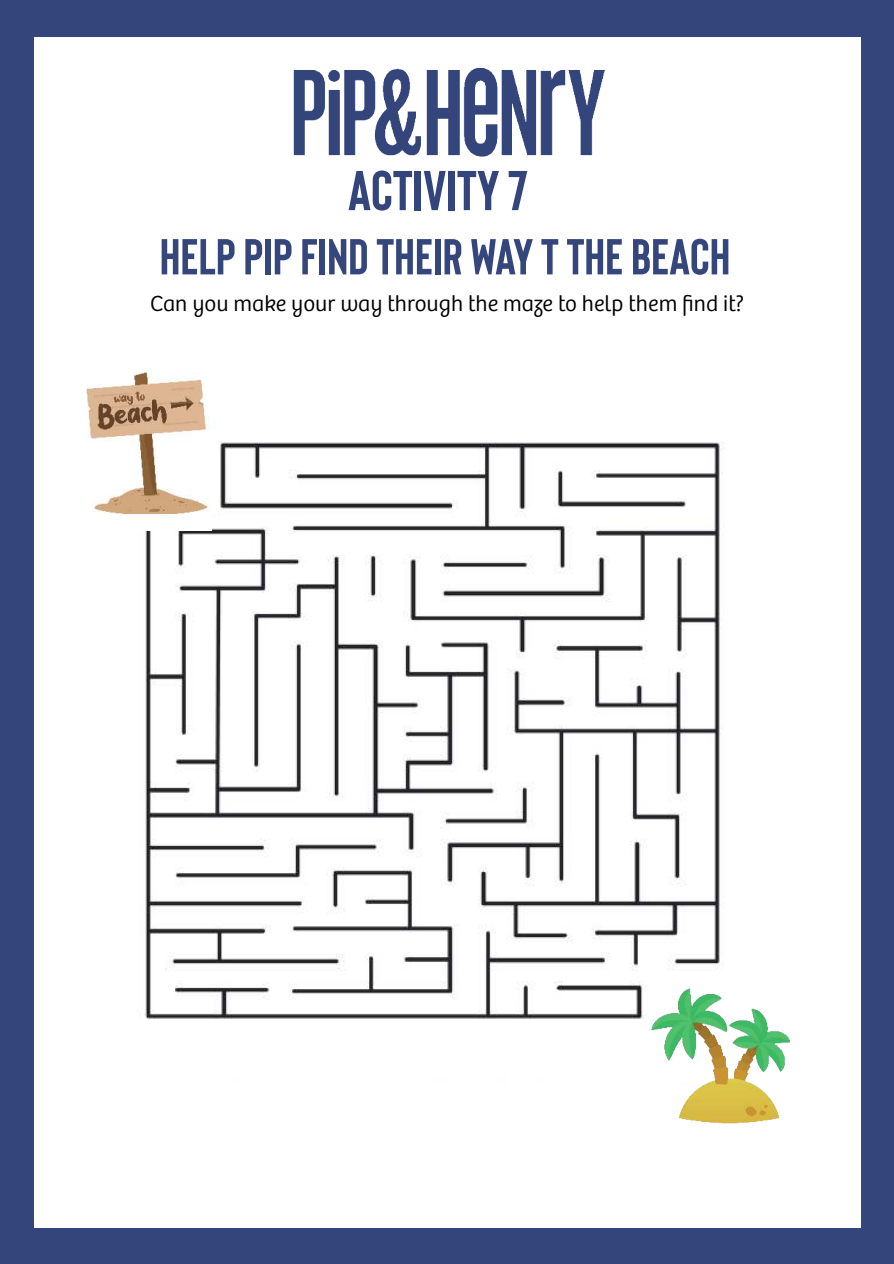
<style>
.page{position:relative;width:894px;height:1264px;background:#fff}
.page>*{position:absolute;margin:0;border:0;box-sizing:border-box;transform-origin:0 0}
.t1{font:700 55.95px "Bison";color:#34457b}
.t2{font:700 50.4px "Bison";color:#34467c}
.t3{font:300 22.65px "Bree";color:#000}
</style>
<div class="page">
<img style="left:145px;top:441px;width:579px;height:578px">
<div style="left:0;top:0;width:893px;height:36px;background:#34457b"></div>
<div style="left:0;top:1228px;width:893px;height:35px;background:#34457b"></div>
<div style="left:0;top:0;width:34px;height:1245px;background:#34457b"></div>
<div style="left:860px;top:19px;width:33px;height:1244px;background:#34457b"></div>
<img style="left:288px;top:36px;width:319px;height:121px">
<div style="left:94px;top:421px;width:117px;height:109px;background:#fff"></div>
<div style="left:649px;top:971px;width:117px;height:109px;background:#fff"></div>
<img style="left:86px;top:372px;width:131px;height:141px">
<img style="left:651px;top:988px;width:138px;height:136px">
<h1 class="t1" style="left:348px;top:158px;width:181px">ACTIVITY 7</h1>
<h2 class="t2" style="left:159px;top:227px;width:572px">HELP PIP FIND THEIR WAY T THE BEACH</h2>
<p class="t3" style="left:150px;top:295px;width:595px">Can you make your way through the maze to help them find it?</p>
</div>
